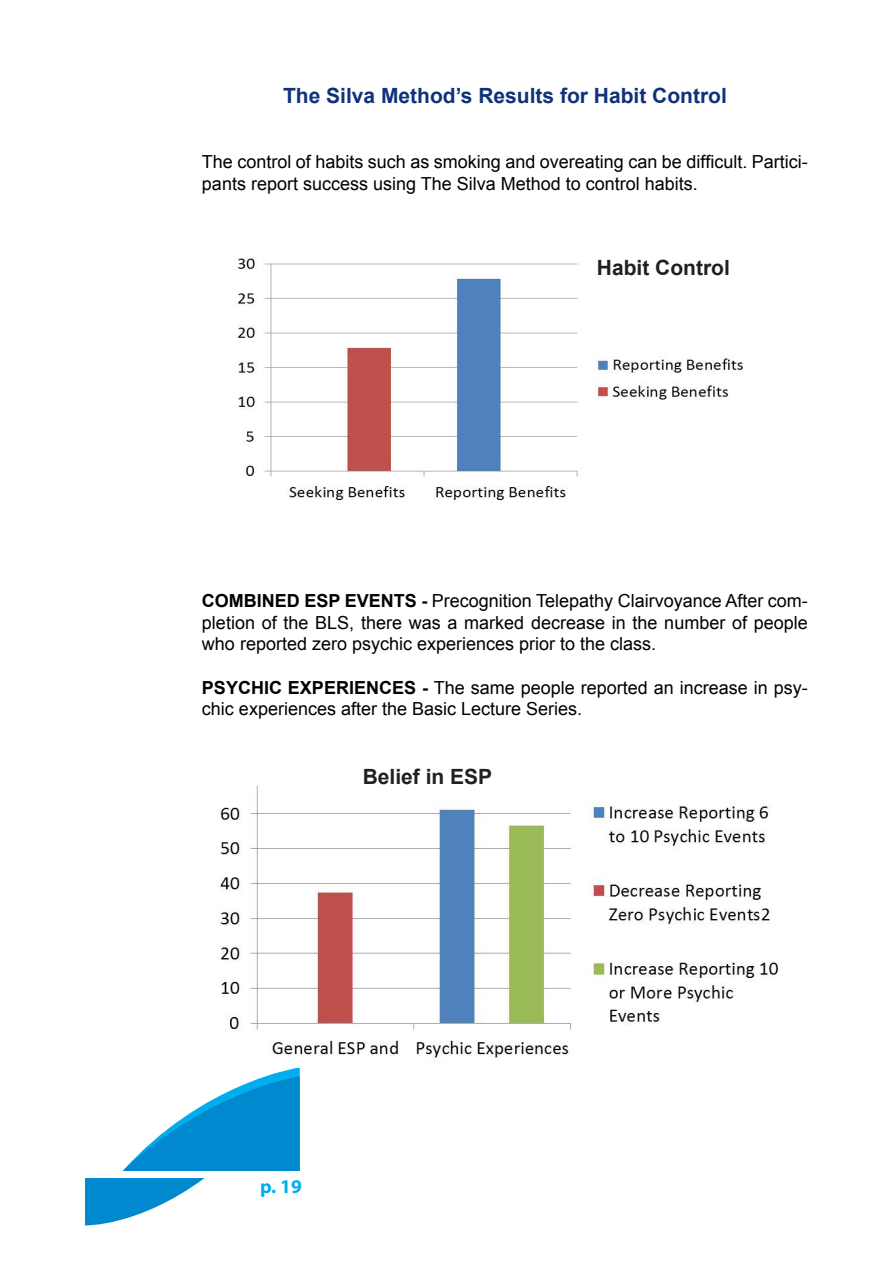
<style>
.page{position:relative;width:893px;height:1263px;background:#fff}
.page>*{position:absolute;margin:0;border:0;box-sizing:border-box;transform-origin:0 0}
.t1{font:700 21px "Arial";color:#0f327b}
.t2{font:700 21px "Arial";color:#231f20}
.t3{font:700 19.5px "Myriad Pro";color:#00aeef}
.t4{font:18px/21.6px "Arial";color:#000}
.s1{font-weight:700}
</style>
<div class="page">
<svg style="left:123px;top:1068px;width:177px;height:103px"></svg>
<svg style="left:85px;top:1178px;width:120px;height:48px"></svg>
<img style="left:237px;top:258px;width:506px;height:243px">
<img style="left:220px;top:787px;width:558px;height:274px">
<p class="t1" style="left:283px;top:82px;width:445px">The Silva Method’s Results for Habit Control</p>
<p class="t4" style="left:202px;top:151px;width:607px">The control of habits such as smoking and overeating can be difficult. Partici&shy;pants report success using The Silva Method to control habits.</p>
<p class="t2" style="left:597px;top:253px;width:134px">Habit Control</p>
<p class="t4" style="left:202px;top:590px;width:607px;text-align:justify"><span class="s1">COMBINED ESP EVENTS -</span> Precognition Telepathy Clairvoyance After com&shy;pletion of the BLS, there was a marked decrease in the number of people who reported zero psychic experiences prior to the class.</p>
<p class="t4" style="left:202px;top:677px;width:607px"><span class="s1">PSYCHIC EXPERIENCES -</span> The same people reported an increase in psy&shy;chic experiences after the Basic Lecture Series.</p>
<p class="t2" style="left:363px;top:763px;width:131px">Belief in ESP</p>
<p class="t3" style="left:260px;top:1173px;width:43px">p. 19</p>
</div>
